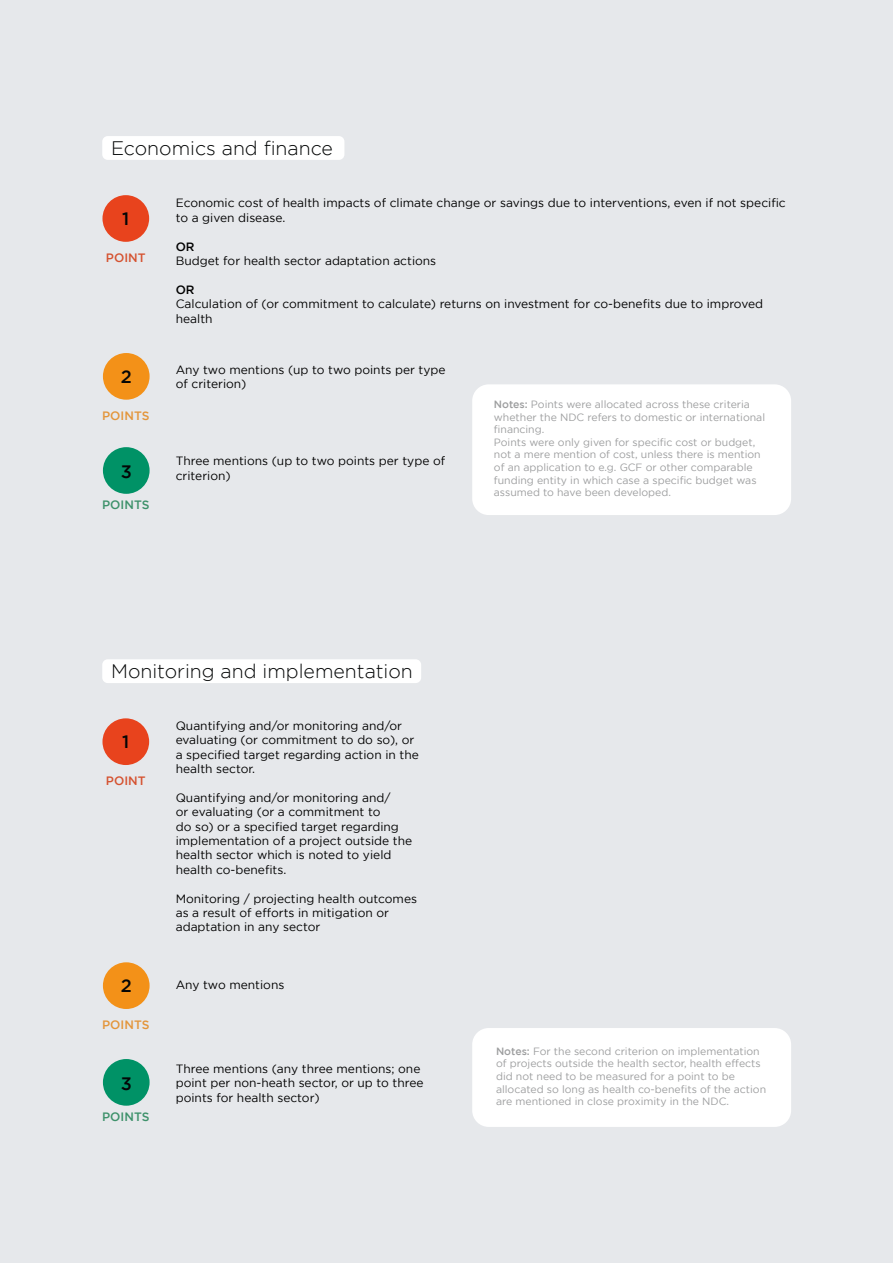
<style>
.page{position:relative;width:893px;height:1263px;background:#e6e8eb}
.page>*{position:absolute;margin:0;border:0;box-sizing:border-box;transform-origin:0 0}
.t1{font:300 19.5px "Gotham";color:#040606}
.t2{font:500 18px "Gotham";color:#040606}
.t3{font:500 12.15px "Gotham";color:#e3953a}
.t4{font:500 12.15px "Gotham";color:#3d916a}
.t5{font:500 12.15px "Gotham";color:#d55230}
.t6{font:12px/14.4px "Gotham";color:#000}
.t7{font:500 12px "Gotham";color:#000}
.t8{font:10.5px/12.6px "Gotham";color:#9d9e9f}
.s1{font-weight:500}
</style>
<div class="page">
<div style="left:102px;top:136px;width:242px;height:24px;background:#fff;border-radius:5px"></div>
<div style="left:102px;top:659px;width:319px;height:24px;background:#fff;border-radius:5px"></div>
<div style="left:102px;top:195px;width:47px;height:47px;background:#e8431d;border-radius:50%"></div>
<div style="left:102px;top:718px;width:47px;height:47px;background:#e8431d;border-radius:50%"></div>
<div style="left:103px;top:353px;width:47px;height:47px;background:#f39118;border-radius:50%"></div>
<div style="left:103px;top:962px;width:47px;height:47px;background:#f39118;border-radius:50%"></div>
<div style="left:103px;top:447px;width:47px;height:47px;background:#009266;border-radius:50%"></div>
<div style="left:103px;top:1059px;width:47px;height:47px;background:#009266;border-radius:50%"></div>
<div style="left:472px;top:384px;width:319px;height:131px;background:#fff;border-radius:16px"></div>
<div style="left:472px;top:1028px;width:319px;height:99px;background:#fff;border-radius:16px"></div>
<h1 class="t1" style="left:111px;top:137px;width:223px">Economics and finance</h1>
<h2 class="t2" style="left:122px;top:208px;width:9px">1</h2>
<p class="t5" style="left:106px;top:251px;width:41px">POINT</p>
<h2 class="t2" style="left:121px;top:366px;width:13px">2</h2>
<p class="t3" style="left:102px;top:409px;width:49px">POINTS</p>
<h2 class="t2" style="left:121px;top:461px;width:13px">3</h2>
<p class="t4" style="left:102px;top:498px;width:49px">POINTS</p>
<p class="t6" style="left:176px;top:196px;width:611px">Economic cost of health impacts of climate change or savings due to interventions, even if not specific to a given disease.</p>
<p class="t7" style="left:176px;top:240px;width:20px">OR</p>
<p class="t6" style="left:176px;top:253px;width:262px">Budget for health sector adaptation actions</p>
<p class="t7" style="left:176px;top:283px;width:20px">OR</p>
<p class="t6" style="left:176px;top:297px;width:589px">Calculation of (or commitment to calculate) returns on investment for co-benefits due to improved health</p>
<p class="t6" style="left:176px;top:362px;width:271px">Any two mentions (up to two points per type of criterion)</p>
<p class="t6" style="left:176px;top:453px;width:271px">Three mentions (up to two points per type of criterion)</p>
<p class="t8" style="left:494px;top:398px;width:273px"><span class="s1">Notes:</span> Points were allocated across these criteria whether the NDC refers to domestic or international financing.<br>Points were only given for specific cost or budget, not a mere mention of cost, unless there is mention of an application to e.g. GCF or other comparable funding entity in which case a specific budget was assumed to have been developed.</p>
<h1 class="t1" style="left:111px;top:660px;width:303px">Monitoring and implementation</h1>
<h2 class="t2" style="left:122px;top:731px;width:9px">1</h2>
<p class="t5" style="left:106px;top:774px;width:41px">POINT</p>
<h2 class="t2" style="left:121px;top:975px;width:13px">2</h2>
<p class="t3" style="left:102px;top:1018px;width:49px">POINTS</p>
<h2 class="t2" style="left:121px;top:1073px;width:13px">3</h2>
<p class="t4" style="left:102px;top:1109px;width:49px">POINTS</p>
<p class="t6" style="left:176px;top:718px;width:245px">Quantifying and/or monitoring and/or evaluating (or commitment to do so), or a specified target regarding action in the health sector.</p>
<p class="t6" style="left:176px;top:790px;width:238px">Quantifying and/or monitoring and/<br>or evaluating (or a commitment to<br>do so) or a specified target regarding implementation of a project outside the health sector which is noted to yield health co-benefits.</p>
<p class="t6" style="left:176px;top:891px;width:243px">Monitoring / projecting health outcomes as a result of efforts in mitigation or adaptation in any sector</p>
<p class="t6" style="left:176px;top:978px;width:110px">Any two mentions</p>
<p class="t6" style="left:176px;top:1061px;width:249px">Three mentions (any three mentions; one point per non-heath sector, or up to three points for health sector)</p>
<p class="t8" style="left:496px;top:1045px;width:272px"><span class="s1">Notes:</span> For the second criterion on implementation of projects outside the health sector, health effects did not need to be measured for a point to be allocated so long as health co-benefits of the action are mentioned in close proximity in the NDC.</p>
</div>
